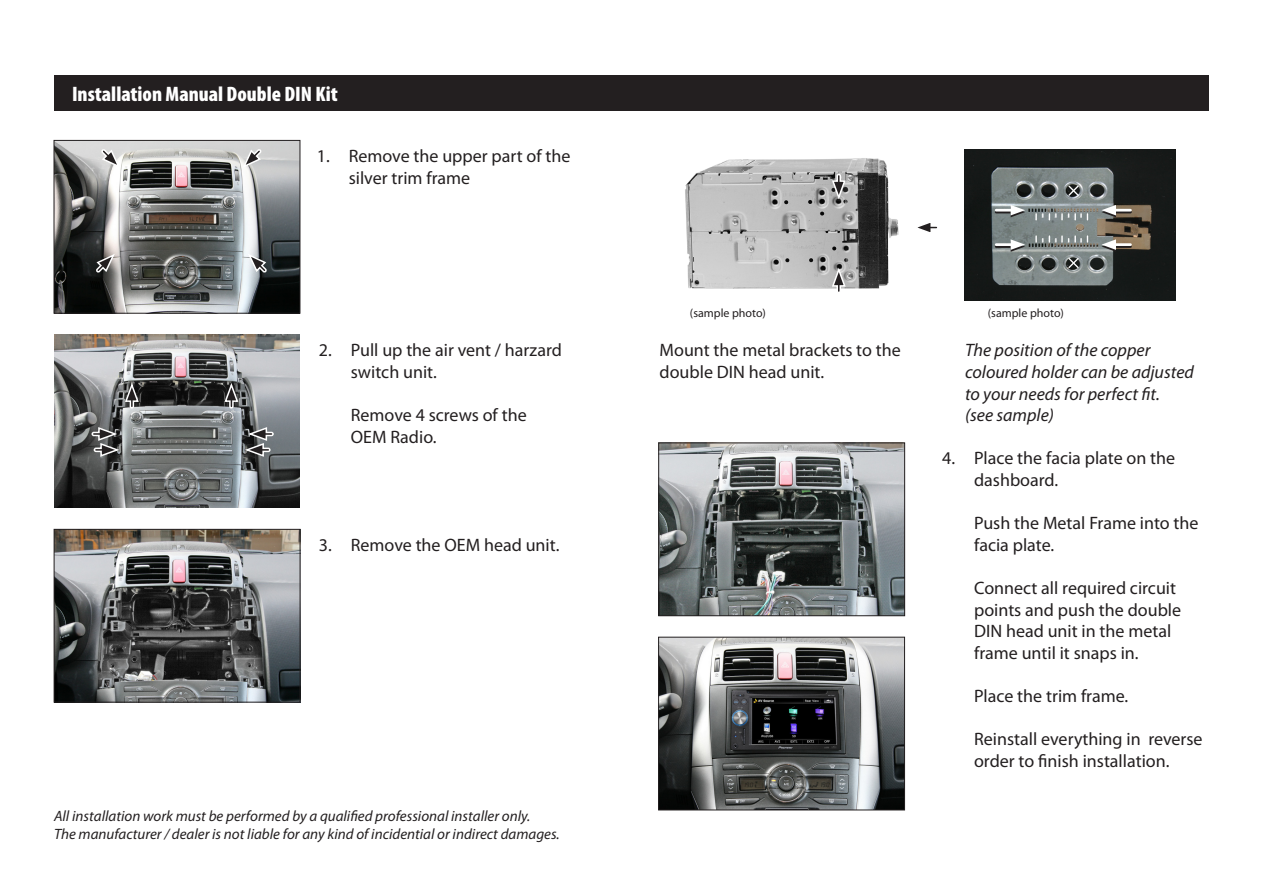
<style>
.page{position:relative;width:1263px;height:893px;background:#fff}
.page>*{position:absolute;margin:0;border:0;box-sizing:border-box;transform-origin:0 0}
.t1{font:900 condensed 21px "Myriad Pro";color:#fff}
.t2{font:18px/21.6px "Myriad Pro";color:#231f20}
.t3{font:italic 18px/21.6px "Myriad Pro";color:#231f20}
.t4{font:italic 15px "Myriad Pro";color:#231f20}
.t5{font:12px "Myriad Pro";color:#231f20}
</style>
<div class="page">
<img style="left:56px;top:142px;width:242px;height:169px">
<div style="left:54px;top:140px;width:246px;height:173px;border:1px solid #231f20"></div>
<svg style="left:100px;top:148px;width:22px;height:21px"></svg>
<svg style="left:241px;top:148px;width:22px;height:21px"></svg>
<svg style="left:246px;top:252px;width:22px;height:22px"></svg>
<svg style="left:95px;top:252px;width:21px;height:22px"></svg>
<img style="left:54px;top:335px;width:246px;height:173px">
<svg style="left:223px;top:382px;width:16px;height:27px"></svg>
<svg style="left:124px;top:382px;width:16px;height:27px"></svg>
<img style="left:56px;top:531px;width:242px;height:169px">
<div style="left:54px;top:529px;width:246px;height:173px;border:1px solid #231f20"></div>
<svg style="left:91px;top:426px;width:29px;height:32px"></svg>
<svg style="left:244px;top:426px;width:30px;height:32px"></svg>
<div style="left:54px;top:75px;width:1155px;height:36px;background:#231f20"></div>
<img style="left:685px;top:158px;width:214px;height:131px">
<svg style="left:831px;top:267px;width:16px;height:25px"></svg>
<svg style="left:831px;top:173px;width:16px;height:27px"></svg>
<img style="left:964px;top:150px;width:211px;height:151px">
<svg style="left:1049px;top:236px;width:39px;height:33px"></svg>
<svg style="left:1035px;top:236px;width:8px;height:6px"></svg>
<svg style="left:1049px;top:214px;width:39px;height:6px"></svg>
<svg style="left:1035px;top:214px;width:8px;height:6px"></svg>
<svg style="left:1101px;top:205px;width:29px;height:12px"></svg>
<hr style="left:1111px;top:245px;width:19px;height:3px;background:#231f20">
<hr style="left:1111px;top:243px;width:19px;height:3px;background:#fff">
<svg style="left:1101px;top:239px;width:15px;height:13px"></svg>
<hr style="left:996px;top:211px;width:20px;height:2px;background:#231f20">
<hr style="left:996px;top:209px;width:20px;height:3px;background:#fff">
<svg style="left:1011px;top:205px;width:14px;height:12px"></svg>
<hr style="left:996px;top:245px;width:20px;height:3px;background:#231f20">
<hr style="left:996px;top:243px;width:20px;height:3px;background:#fff">
<svg style="left:1011px;top:239px;width:14px;height:13px"></svg>
<svg style="left:1067px;top:184px;width:13px;height:13px"></svg>
<svg style="left:917px;top:223px;width:21px;height:9px"></svg>
<img style="left:660px;top:639px;width:243px;height:169px">
<div style="left:658px;top:637px;width:247px;height:173px;border:1px solid #231f20"></div>
<img style="left:661px;top:445px;width:242px;height:169px">
<div style="left:659px;top:443px;width:246px;height:173px;border:1px solid #231f20"></div>
<p class="t1" style="left:72px;top:80px;width:267px">Installation Manual Double DIN Kit</p>
<p class="t2" style="left:349px;top:145px;width:223px;text-indent:-32px">1. Remove the upper part of the silver trim frame</p>
<p class="t2" style="left:351px;top:339px;width:213px;text-indent:-32px">2. Pull up the air vent / harzard switch unit.</p>
<p class="t2" style="left:351px;top:404px;width:177px">Remove 4 screws of the</p>
<p class="t2" style="left:351px;top:426px;width:87px">OEM Radio.</p>
<p class="t2" style="left:319px;top:534px;width:242px">3. Remove the OEM head unit.</p>
<p class="t4" style="left:54px;top:807px;width:478px">All installation work must be performed by a qualified professional installer only.</p>
<p class="t4" style="left:54px;top:825px;width:507px">The manufacturer / dealer is not liable for any kind of incidential or indirect damages.</p>
<p class="t5" style="left:690px;top:305px;width:78px">(sample photo)</p>
<p class="t5" style="left:988px;top:305px;width:78px">(sample photo)</p>
<p class="t2" style="left:659px;top:339px;width:243px">Mount the metal brackets to the double DIN head unit.</p>
<p class="t3" style="left:965px;top:339px;width:187px">The position of the copper</p>
<p class="t3" style="left:965px;top:361px;width:230px">coloured holder can be adjusted to your needs for perfect fit.</p>
<p class="t3" style="left:965px;top:404px;width:90px">(see sample)</p>
<p class="t2" style="left:974px;top:447px;width:203px;text-indent:-32px">4. Place the facia plate on the dashboard.</p>
<p class="t2" style="left:974px;top:512px;width:226px">Push the Metal Frame into the facia plate.</p>
<p class="t2" style="left:974px;top:577px;width:209px">Connect all required circuit points and push the double<br>DIN head unit in the metal frame until it snaps in.</p>
<p class="t2" style="left:974px;top:685px;width:156px">Place the trim frame.</p>
<p class="t2" style="left:974px;top:728px;width:230px">Reinstall everything in reverse order to finish installation.</p>
</div>
